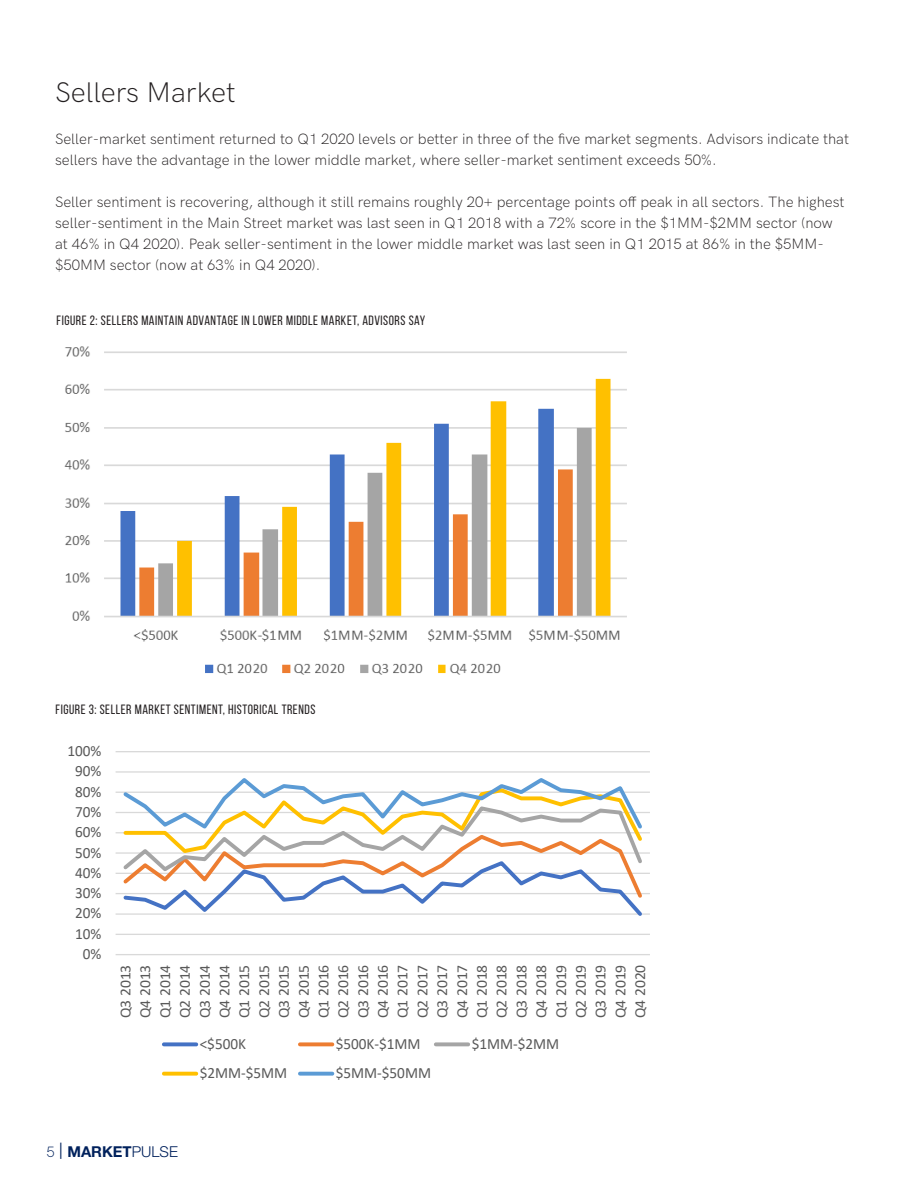
<style>
.page{position:relative;width:918px;height:1188px;background:#fff}
.page>*{position:absolute;margin:0;border:0;box-sizing:border-box;transform-origin:0 0}
.body{font:300 28.5px "HK Grotesk";color:#231f20}
.t1{font:15.75px "Calibri";color:#595959}
.t2{font:15.3px/19.8px "Calibri";color:#595959;text-align:justify}
.body-2{font:300 15px/21px "HK Grotesk";color:#231f20}
.t3{font:700 15px "Helvetica Neue LT Std";color:#00215c}
.body-3{font:13.5px "Bebas Neue";letter-spacing:.04em;color:#231f20}
.s1{font-family:"HK Grotesk";font-weight:300}
.s2{font-family:"Bebas Neue";font-weight:400;font-size:20.7px}
.s3{font-weight:300}
</style>
<div class="page">
<img style="left:64px;top:346px;width:563px;height:329px">
<hr style="left:116px;top:934px;width:534px;height:1px;background:#d9d9d9">
<hr style="left:116px;top:913px;width:534px;height:2px;background:#d9d9d9">
<hr style="left:116px;top:893px;width:534px;height:1px;background:#d9d9d9">
<hr style="left:116px;top:873px;width:534px;height:1px;background:#d9d9d9">
<hr style="left:116px;top:852px;width:534px;height:2px;background:#d9d9d9">
<hr style="left:116px;top:832px;width:534px;height:1px;background:#d9d9d9">
<hr style="left:116px;top:812px;width:534px;height:1px;background:#d9d9d9">
<hr style="left:116px;top:792px;width:534px;height:1px;background:#d9d9d9">
<hr style="left:116px;top:771px;width:534px;height:2px;background:#d9d9d9">
<hr style="left:116px;top:751px;width:534px;height:1px;background:#d9d9d9">
<hr style="left:116px;top:954px;width:534px;height:1px;background:#d9d9d9">
<svg style="left:120px;top:778px;width:525px;height:138px"></svg>
<svg style="left:164px;top:1042px;width:32px;height:4px"></svg>
<svg style="left:300px;top:1042px;width:32px;height:4px"></svg>
<svg style="left:436px;top:1042px;width:32px;height:4px"></svg>
<svg style="left:164px;top:1072px;width:32px;height:4px"></svg>
<svg style="left:300px;top:1072px;width:32px;height:4px"></svg>
<p class="body" style="left:55px;top:71px;width:182px">Sellers Market</p>
<p class="body-2" style="left:55px;top:127px;width:795px">Seller-market sentiment returned to Q1 2020 levels or better in three of the five market segments. Advisors indicate that sellers have the advantage in the lower middle market, where seller-market sentiment exceeds 50%.</p>
<p class="body-2" style="left:55px;top:190px;width:791px">Seller sentiment is recovering, although it still remains roughly 20+ percentage points off peak in all sectors. The highest seller-sentiment in the Main Street market was last seen in Q1 2018 with a 72% score in the $1MM-$2MM sector (now at 46% in Q4 2020). Peak seller-sentiment in the lower middle market was last seen in Q1 2015 at 86% in the $5MM-$50MM sector (now at 63% in Q4 2020).</p>
<p class="body-3" style="left:57px;top:314px;width:370px">FIGURE 2: SELLERS MAINTAIN ADVANTAGE IN LOWER MIDDLE MARKET, ADVISORS SAY</p>
<p class="body-3" style="left:56px;top:702px;width:261px">FIGURE 3: SELLER MARKET SENTIMENT, HISTORICAL TRENDS</p>
<p class="t1" style="left:67px;top:740px;width:36px">100%</p>
<p class="t1" style="left:75px;top:760px;width:28px">90%</p>
<p class="t1" style="left:75px;top:780px;width:28px">80%</p>
<p class="t1" style="left:75px;top:801px;width:28px">70%</p>
<p class="t1" style="left:75px;top:821px;width:28px">60%</p>
<p class="t1" style="left:75px;top:841px;width:28px">50%</p>
<p class="t1" style="left:75px;top:862px;width:28px">40%</p>
<p class="t1" style="left:75px;top:882px;width:28px">30%</p>
<p class="t1" style="left:75px;top:902px;width:28px">20%</p>
<p class="t1" style="left:75px;top:923px;width:28px">10%</p>
<p class="t1" style="left:83px;top:943px;width:20px">0%</p>
<p class="t2" style="left:115px;top:1018px;width:55px;rotate:-90deg">Q3 2013<br>Q4 2013<br>Q1 2014<br>Q2 2014<br>Q3 2014<br>Q4 2014<br>Q1 2015<br>Q2 2015<br>Q3 2015<br>Q4 2015<br>Q1 2016<br>Q2 2016<br>Q3 2016<br>Q4 2016<br>Q1 2017<br>Q2 2017<br>Q3 2017<br>Q4 2017<br>Q1 2018<br>Q2 2018<br>Q3 2018<br>Q4 2018<br>Q1 2019<br>Q2 2019<br>Q3 2019<br>Q4 2019<br>Q4 2020</p>
<p class="t1" style="left:200px;top:1033px;width:48px">&lt;$500K</p>
<p class="t1" style="left:336px;top:1033px;width:86px">$500K-$1MM</p>
<p class="t1" style="left:472px;top:1033px;width:89px">$1MM-$2MM</p>
<p class="t1" style="left:200px;top:1062px;width:89px">$2MM-$5MM</p>
<p class="t1" style="left:336px;top:1062px;width:97px">$5MM-$50MM</p>
<p class="t3" style="left:46px;top:1142px;width:133px"><span class="s1">5</span> <span class="s2">|</span> MARKET<span class="s3">PULSE</span></p>
</div>
